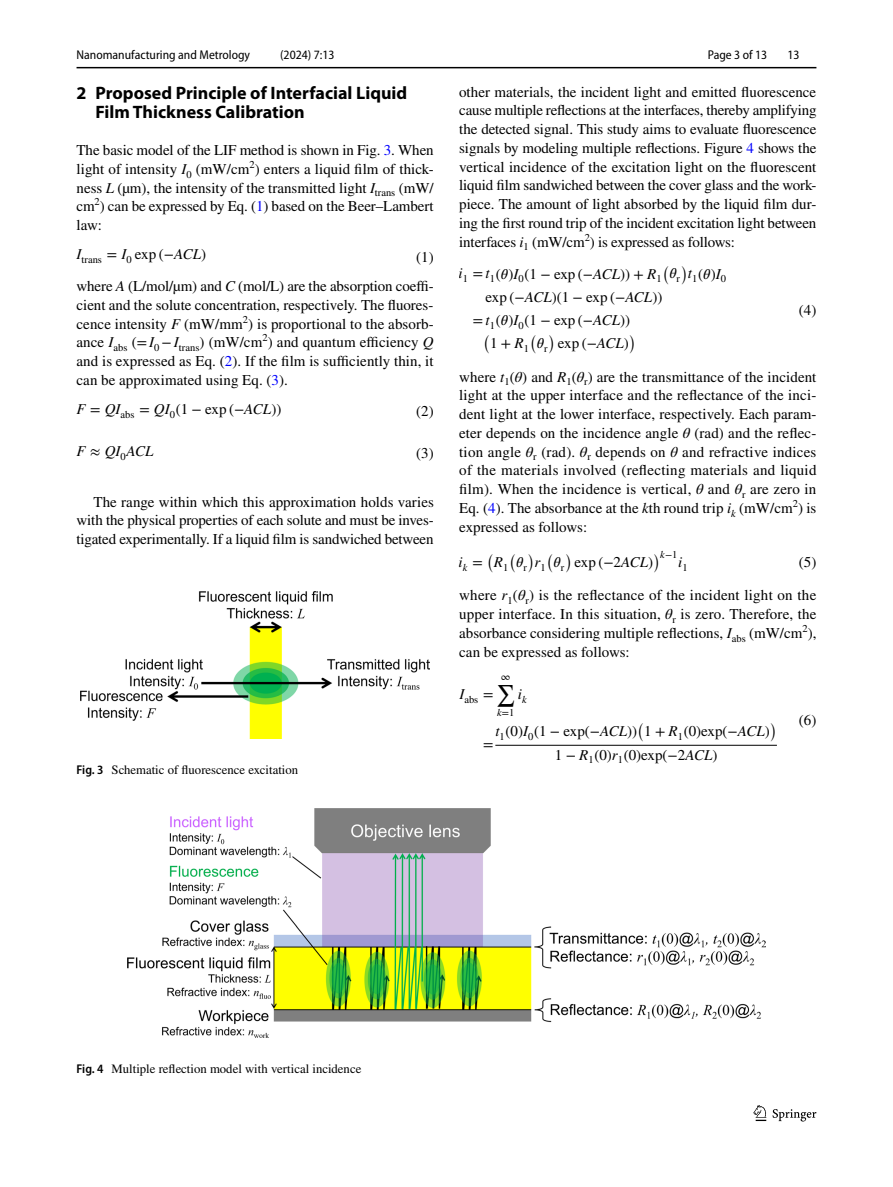
<style>
.page{position:relative;width:893px;height:1187px;background:#fff}
.page>*{position:absolute;margin:0;border:0;box-sizing:border-box;transform-origin:0 0}
.t1{font:700 18px/18.8px "Myriad Pro";color:#000}
.t2{font:15px/18.8px "STIX";color:#000;text-align:justify}
.t3{font:15px/23.1px "STIX Math Regular 2";color:#000}
.t4{font:15px "STIX Math Regular 4";color:#000}
.t5{font:15px "STIX General Italic 6";color:#000}
.t6{font:15px "STIX General Regular 2";color:#000}
.t7{font:15px "STIX General Regular 3";color:#000}
.t8{font:15px "STIX Math Extensions Regular 2";color:#000}
.t9{font:italic 15px "STIX General";color:#000}
.t10{font:15px "STIX General Italic 2";color:#000}
.t11{font:15px "STIX General Italic 3";color:#000}
.t12{font:15px "STIX Math Extensions";color:#000}
.t13{font:italic 15px "STIX Math";color:#000}
.t14{font:15px "STIX Math Italic 2";color:#000}
.t15{font:15px "STIX Math Extensions Regular 3";color:#000}
.t16{font:15px "STIX General Italic 4";color:#000}
.t17{font:12.75px "STIX";color:#000}
.t18{font:semi-condensed 12.75px "Myriad Pro";color:#000}
.t19{font:10.5px "STIX General Regular 5";color:#000}
.t20{font:10.5px "STIX General Regular 4";color:#000}
.t21{font:10.5px "STIX General Italic 4";color:#000}
.t22{font:10.5px "STIX General Italic 3";color:#000}
.s1{color:#00f}
.s2{font-style:italic}
.s3{font-family:"STIX General Italic 2"}
.s4{font-family:"STIX Math";font-style:italic}
.s5{font-family:"STIX General Regular 2"}
.s6{font-family:"STIX Math Regular 2"}
.s7{font-family:"STIX Math Regular 6"}
.s8{font-family:"STIX General Regular 6"}
.s9{font-family:"STIX Math";font-style:normal}
.s10{font-family:"STIX Math Regular 3"}
.s11{font-family:"STIX General Italic 3"}
.s12{font-family:"Myriad Pro";font-weight:600;font-stretch:semi-condensed}
.s13{font-family:"STIX Math Regular 4"}
.s14{font-family:"STIX General Regular 4"}
.s15{font-family:"STIX General Italic 4"}
</style>
<div class="page">
<hr style="left:77px;top:67px;width:739px;height:1px;background:#000">
<svg style="left:753px;top:1105px;width:13px;height:15px"></svg>
<svg style="left:773px;top:1109px;width:43px;height:12px"></svg>
<hr style="left:495px;top:744px;width:282px;height:1px;background:#000">
<img style="left:81px;top:591px;width:348px;height:147px">
<img style="left:128px;top:808px;width:637px;height:229px">
<p class="t18" style="left:77px;top:48px;width:175px">Nanomanufacturing and Metrology</p>
<p class="t18" style="left:280px;top:48px;width:56px">(2024) 7:13</p>
<p class="t18" style="left:708px;top:48px;width:61px">Page 3 of 13</p>
<p class="t18" style="left:787px;top:48px;width:14px">13</p>
<p class="t1" style="left:96px;top:83px;width:313px;text-indent:-19px">2 Proposed Principle of Interfacial Liquid<br>Film Thickness Calibration</p>
<p class="t2" style="left:77px;top:142px;width:359px">The basic model of the LIF method is shown in Fig. <span class="s1">3</span>. When light of intensity <span class="s2">I</span><sub>0</sub> (mW/cm<sup>2</sup>) enters a liquid film of thick&shy;ness <span class="s2">L</span> (µm), the intensity of the transmitted light <span class="s2">I</span><sub>trans</sub> (mW/ cm<sup>2</sup>) can be expressed by Eq. (<span class="s1">1</span>) based on the Beer–Lambert law:</p>
<p class="t2" style="left:459px;top:83px;width:359px">other materials, the incident light and emitted fluorescence cause multiple reflections at the interfaces, thereby amplifying the detected signal. This study aims to evaluate fluorescence signals by modeling multiple reflections. Figure <span class="s1">4</span> shows the vertical incidence of the excitation light on the fluorescent liquid film sandwiched between the cover glass and the work&shy;piece. The amount of light absorbed by the liquid film dur&shy;ing the first round trip of the incident excitation light between interfaces <span class="s2">i</span><sub>1</sub> (mW/cm<sup>2</sup>) is expressed as follows:</p>
<p class="t19" style="left:77px;top:255px;width:131px"><sup>I</sup>trans <sup>=</sup> <sup>I</sup>0 <sup>exp</sup> <sup>(−</sup><sup>ACL</sup><sup>)</sup></p>
<p class="t2" style="left:416px;top:248px;width:19px">(1)</p>
<p class="t3" style="left:458px;top:263px;width:205px"><span class="s3">i</span><sub>1</sub> = <span class="s3">t</span><sub>1</sub>(<span class="s4">𝜃</span>)<span class="s3">I</span><sub>0</sub>(<span class="s5">1</span> − <span class="s5">exp</span> (−<span class="s3">ACL</span>)) + <span class="s3">R</span><sub>1</sub></p>
<p class="t12" style="left:662px;top:252px;width:9px">(</p>
<p class="t13" style="left:669px;top:264px;width:12px">𝜃<sub>r</sub></p>
<p class="t12" style="left:681px;top:252px;width:9px">)</p>
<p class="t10" style="left:688px;top:268px;width:40px">t<sub>1</sub><span class="s6">(</span><span class="s4">𝜃</span><span class="s6">)</span>I<sub>0</sub></p>
<p class="t3" style="left:473px;top:286px;width:191px;text-indent:13px"><span class="s5">exp</span> (−<span class="s3">ACL</span>)(<span class="s5">1</span> − <span class="s5">exp</span> (−<span class="s3">ACL</span>)) = <span class="s3">t</span><sub>1</sub>(<span class="s4">𝜃</span>)<span class="s3">I</span><sub>0</sub>(<span class="s5">1</span> − <span class="s5">exp</span> (−<span class="s3">ACL</span>))</p>
<p class="t12" style="left:483px;top:322px;width:9px">(</p>
<p class="t6" style="left:490px;top:338px;width:40px">1<span class="s6">+</span><span class="s3">R</span><sub>1</sub></p>
<p class="t12" style="left:530px;top:322px;width:9px">(</p>
<p class="t13" style="left:537px;top:334px;width:12px">𝜃<sub>r</sub></p>
<p class="t12" style="left:548px;top:322px;width:9px">)</p>
<p class="t6" style="left:558px;top:338px;width:73px">exp <span class="s6">(−</span><span class="s3">ACL</span><span class="s6">)</span></p>
<p class="t12" style="left:629px;top:322px;width:9px">)</p>
<p class="t2" style="left:77px;top:277px;width:359px">where <span class="s2">A</span> (L/mol/µm) and <span class="s2">C</span> (mol/L) are the absorption coeffi&shy;cient and the solute concentration, respectively. The fluores&shy;cence intensity <span class="s2">F</span> (mW/mm<sup>2</sup>) is proportional to the absorb&shy;ance <span class="s2">I</span><sub>abs</sub> (=<span class="s2">I</span><sub>0</sub> −<span class="s2">I</span><sub>trans</sub>) (mW/cm<sup>2</sup>) and quantum efficiency <span class="s2">Q </span>and is expressed as Eq. (<span class="s1">2</span>). If the film is sufficiently thin, it can be approximated using Eq. (<span class="s1">3</span>).</p>
<p class="t2" style="left:799px;top:302px;width:19px">(4)</p>
<p class="t2" style="left:459px;top:368px;width:359px">where <span class="s2">t</span><sub>1</sub>(<span class="s2">θ</span>) and <span class="s2">R</span><sub>1</sub>(<span class="s2">θ</span><sub>r</sub>) are the transmittance of the incident light at the upper interface and the reflectance of the inci&shy;dent light at the lower interface, respectively. Each param&shy;eter depends on the incidence angle <span class="s2">θ</span> (rad) and the reflec&shy;tion angle <span class="s2">θ</span><sub>r</sub> (rad). <span class="s2">θ</span><sub>r</sub> depends on <span class="s2">θ</span> and refractive indices of the materials involved (reflecting materials and liquid film). When the incidence is vertical, <span class="s2">θ</span> and <span class="s2">θ</span><sub>r</sub> are zero in Eq. (<span class="s1">4</span>). The absorbance at the <span class="s2">k</span>th round trip <span class="s2">i</span><sub>k</sub> (mW/cm<sup>2</sup>) is expressed as follows:</p>
<p class="t5" style="left:76px;top:403px;width:206px">F <span class="s7">=</span> QI<sub>abs</sub> <span class="s7">=</span> QI<sub>0</sub><span class="s7">(</span><span class="s8">1</span> <span class="s7">−</span> <span class="s8">exp</span> <span class="s7">(−</span>ACL<span class="s7">))</span></p>
<p class="t2" style="left:416px;top:403px;width:19px">(2)</p>
<p class="t9" style="left:76px;top:445px;width:79px">F <span class="s9">≈</span> QI<sub>0</sub>ACL</p>
<p class="t2" style="left:416px;top:445px;width:19px">(3)</p>
<p class="t2" style="left:77px;top:493px;width:359px;text-indent:17px">The range within which this approximation holds varies with the physical properties of each solute and must be inves&shy;tigated experimentally. If a liquid film is sandwiched between</p>
<p class="t22" style="left:463px;top:563px;width:22px">k <sup>=</sup></p>
<p class="t8" style="left:487px;top:540px;width:9px">(</p>
<p class="t11" style="left:494px;top:556px;width:16px">R<sub>1</sub></p>
<p class="t8" style="left:509px;top:540px;width:9px">(</p>
<p class="t14" style="left:516px;top:552px;width:12px">𝜃<sub>r</sub></p>
<p class="t8" style="left:528px;top:540px;width:9px">)</p>
<p class="t11" style="left:535px;top:556px;width:13px">r<sub>1</sub></p>
<p class="t8" style="left:546px;top:540px;width:9px">(</p>
<p class="t14" style="left:553px;top:552px;width:12px">𝜃<sub>r</sub></p>
<p class="t8" style="left:565px;top:540px;width:9px">)</p>
<p class="t7" style="left:574px;top:556px;width:80px">exp <span class="s10">(−</span>2<span class="s11">ACL</span><span class="s10">)</span></p>
<p class="t8" style="left:653px;top:540px;width:26px">)<sub>k</sub><sub>−</sub><sub>1</sub></p>
<p class="t11" style="left:678px;top:556px;width:11px">i<sub>1</sub></p>
<p class="t11" style="left:458px;top:556px;width:6px">i</p>
<p class="t2" style="left:799px;top:553px;width:19px">(5)</p>
<p class="t17" style="left:77px;top:760px;width:223px"><span class="s12">Fig. 3</span> Schematic of fluorescence excitation</p>
<p class="t2" style="left:459px;top:587px;width:359px">where <span class="s2">r</span><sub>1</sub>(<span class="s2">θ</span><sub>r</sub>) is the reflectance of the incident light on the upper interface. In this situation, <span class="s2">θ</span><sub>r</sub> is zero. Therefore, the absorbance considering multiple reflections, <span class="s2">I</span><sub>abs</sub> (mW/cm<sup>2</sup>), can be expressed as follows:</p>
<p class="t15" style="left:496px;top:671px;width:21px">∑<sup>∞</sup></p>
<p class="t21" style="left:497px;top:708px;width:19px">k<span class="s13">=</span><span class="s14">1</span></p>
<p class="t16" style="left:518px;top:689px;width:10px">i<sub>k</sub></p>
<p class="t20" style="left:459px;top:695px;width:36px"><sup>I</sup>abs <sup>=</sup></p>
<p class="t4" style="left:495px;top:725px;width:143px"><span class="s15">t</span><sub>1</sub>(<span class="s14">0</span>)<span class="s15">I</span><sub>0</sub>(<span class="s14">1</span> − <span class="s14">exp</span>(−<span class="s15">ACL</span>))</p>
<p class="t15" style="left:637px;top:710px;width:9px">(</p>
<p class="t4" style="left:644px;top:725px;width:127px"><span class="s14">1</span> + <span class="s15">R</span><sub>1</sub>(<span class="s14">0</span>)<span class="s14">exp</span>(−<span class="s15">ACL</span>)</p>
<p class="t15" style="left:770px;top:710px;width:9px">)</p>
<p class="t4" style="left:555px;top:749px;width:164px"><span class="s14">1</span> − <span class="s15">R</span><sub>1</sub>(<span class="s14">0</span>)<span class="s15">r</span><sub>1</sub>(<span class="s14">0</span>)<span class="s14">exp</span>(−<span class="s14">2</span><span class="s15">ACL</span>)</p>
<p class="t4" style="left:483px;top:738px;width:12px">=</p>
<p class="t2" style="left:799px;top:711px;width:19px">(6)</p>
<p class="t17" style="left:77px;top:1059px;width:286px"><span class="s12">Fig. 4</span> Multiple reflection model with vertical incidence</p>
</div>
